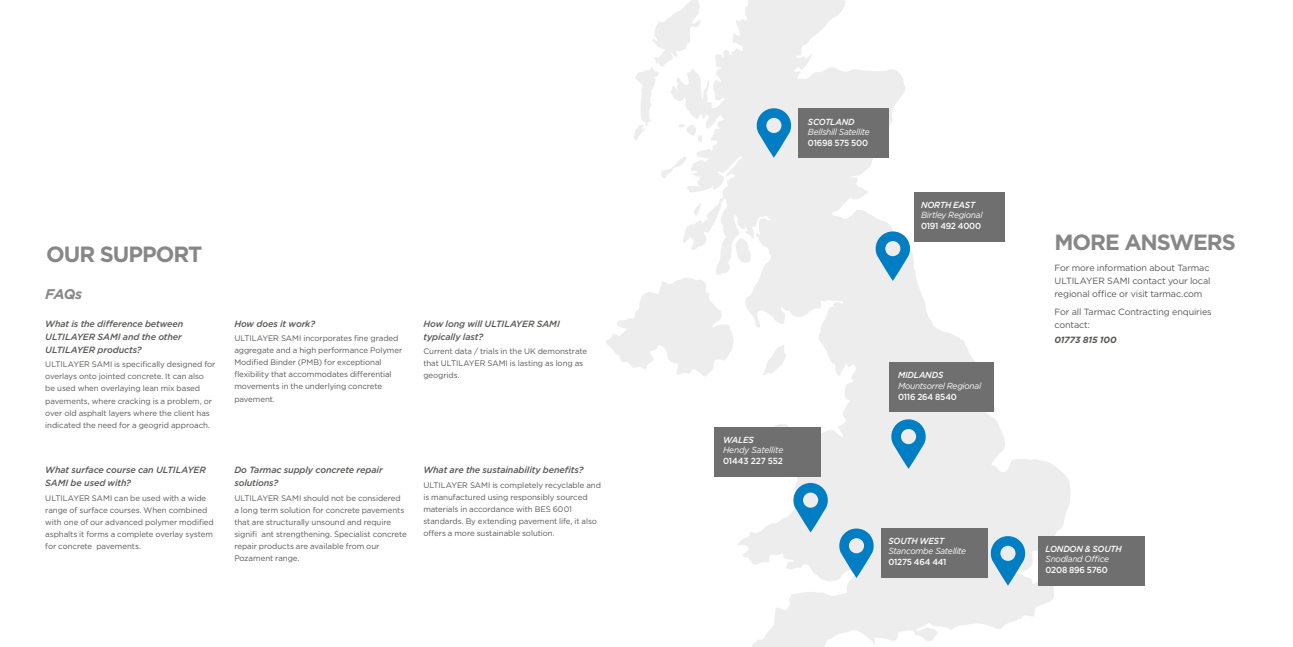
<style>
.page{position:relative;width:1293px;height:647px;background:#fff}
.page>*{position:absolute;margin:0;border:0;box-sizing:border-box;transform-origin:0 0}
.t1{font:700 22px "Gotham";letter-spacing:-.05em;color:#878787}
.t2{font:italic 700 14px "Gotham";color:#878787}
.t3{font:italic 500 9px/13px "Gotham";letter-spacing:-.01em;color:#575756}
.t4{font:9px/13px "Gotham";letter-spacing:-.015em;color:#575756;text-align:justify}
.t5{font:italic 700 9px "Gotham";letter-spacing:-.025em;color:#575756}
.t6{font:italic 8.8px "Gotham";letter-spacing:-.03em;color:#fff;scale:.95 1}
.t7{font:500 8.8px "Gotham";letter-spacing:-.025em;color:#fff;scale:.95 1}
.t8{font:italic 500 8.8px "Gotham";letter-spacing:-.02em;color:#fff;scale:.95 1}
.t9{font:8px/12px "Gotham";letter-spacing:-.01em;color:#575756}
</style>
<div class="page">
<svg style="left:606px;top:0;width:465px;height:646px"></svg>
<div style="left:714px;top:427px;width:107px;height:49px;background:#706f6f"></div>
<div style="left:881px;top:528px;width:107px;height:49px;background:#706f6f"></div>
<div style="left:889px;top:362px;width:105px;height:49px;background:#706f6f"></div>
<div style="left:914px;top:192px;width:91px;height:49px;background:#706f6f"></div>
<svg style="left:756px;top:108px;width:35px;height:50px;background:#6fb2d6"></svg>
<svg style="left:875px;top:231px;width:35px;height:50px;background:#70b3d7"></svg>
<svg style="left:891px;top:419px;width:34px;height:49px;background:#6aafd5"></svg>
<svg style="left:793px;top:482px;width:35px;height:50px;background:#70b2d7"></svg>
<div style="left:798px;top:108px;width:91px;height:50px;background:#706f6f"></div>
<svg style="left:839px;top:528px;width:34px;height:49px;background:#6ab0d6"></svg>
<div style="left:1037px;top:536px;width:107px;height:49px;background:#706f6f"></div>
<svg style="left:990px;top:536px;width:35px;height:49px;background:#6db1d6"></svg>
<h1 class="t1" style="left:46px;top:239px;width:158px">OUR SUPPORT</h1>
<h2 class="t2" style="left:45px;top:285px;width:38px">FAQs</h2>
<p class="t3" style="left:45px;top:316px;width:140px">What is the difference between<br>ULTILAYER SAMI and the other<br>ULTILAYER products?</p>
<p class="t9" style="left:45px;top:358px;width:172px">ULTILAYER SAMI is specifically designed for overlays onto jointed concrete. It can also be used when overlaying lean mix based pavements, where cracking is a problem, or over old asphalt layers where the client has indicated the need for a geogrid approach.</p>
<p class="t3" style="left:45px;top:463px;width:162px">What surface course can ULTILAYER<br>SAMI be used with?</p>
<p class="t9" style="left:45px;top:492px;width:170px">ULTILAYER SAMI can be used with a wide range of surface courses. When combined with one of our advanced polymer modified asphalts it forms a complete overlay system for concrete pavements.</p>
<p class="t3" style="left:234px;top:316px;width:82px">How does it work?</p>
<p class="t9" style="left:234px;top:332px;width:169px">ULTILAYER SAMI incorporates fine graded aggregate and a high performance Polymer Modified Binder (PMB) for exceptional flexibility that accommodates differential movements in the underlying concrete pavement.</p>
<p class="t3" style="left:423px;top:316px;width:138px">How long will ULTILAYER SAMI typically last?</p>
<p class="t9" style="left:423px;top:345px;width:165px">Current data / trials in the UK demonstrate that ULTILAYER SAMI is lasting as long as geogrids.</p>
<p class="t3" style="left:234px;top:463px;width:150px">Do Tarmac supply concrete repair solutions?</p>
<p class="t9" style="left:234px;top:492px;width:174px">ULTILAYER SAMI should not be considered a long term solution for concrete pavements that are structurally unsound and require signifi ant strengthening. Specialist concrete repair products are available from our Pozament range.</p>
<p class="t3" style="left:423px;top:463px;width:162px">What are the sustainability benefits?</p>
<p class="t9" style="left:423px;top:479px;width:179px">ULTILAYER SAMI is completely recyclable and is manufactured using responsibly sourced materials in accordance with BES 6001 standards. By extending pavement life, it also offers a more sustainable solution.</p>
<p class="t8" style="left:808px;top:116px;width:51px">SCOTLAND</p>
<p class="t6" style="left:808px;top:126px;width:67px">Bellshill Satellite</p>
<p class="t7" style="left:808px;top:137px;width:65px">01698 575 500</p>
<p class="t8" style="left:921px;top:199px;width:58px">NORTH EAST</p>
<p class="t6" style="left:921px;top:209px;width:66px">Birtley Regional</p>
<p class="t7" style="left:921px;top:220px;width:65px">0191 492 4000</p>
<p class="t8" style="left:723px;top:433px;width:34px">WALES</p>
<p class="t6" style="left:723px;top:444px;width:65px">Hendy Satellite</p>
<p class="t7" style="left:723px;top:455px;width:65px">01443 227 552</p>
<p class="t8" style="left:898px;top:369px;width:49px">MIDLANDS</p>
<p class="t6" style="left:898px;top:380px;width:89px">Mountsorrel Regional</p>
<p class="t7" style="left:898px;top:390px;width:63px">0116 264 8540</p>
<p class="t8" style="left:888px;top:534px;width:60px">SOUTH WEST</p>
<p class="t6" style="left:888px;top:545px;width:83px">Stancombe Satellite</p>
<p class="t7" style="left:888px;top:556px;width:63px">01275 464 441</p>
<h1 class="t1" style="left:1054px;top:228px;width:183px">MORE ANSWERS</h1>
<p class="t4" style="left:1054px;top:260px;width:157px">For more information about Tarmac ULTILAYER SAMI contact your local regional office or visit tarmac.com</p>
<p class="t4" style="left:1054px;top:305px;width:159px">For all Tarmac Contracting enquiries contact:</p>
<p class="t5" style="left:1054px;top:333px;width:64px">01773 815 100</p>
<p class="t8" style="left:1045px;top:542px;width:82px">LONDON &amp; SOUTH</p>
<p class="t6" style="left:1045px;top:553px;width:68px">Snodland Office</p>
<p class="t7" style="left:1045px;top:563px;width:67px">0208 896 5760</p>
</div>
